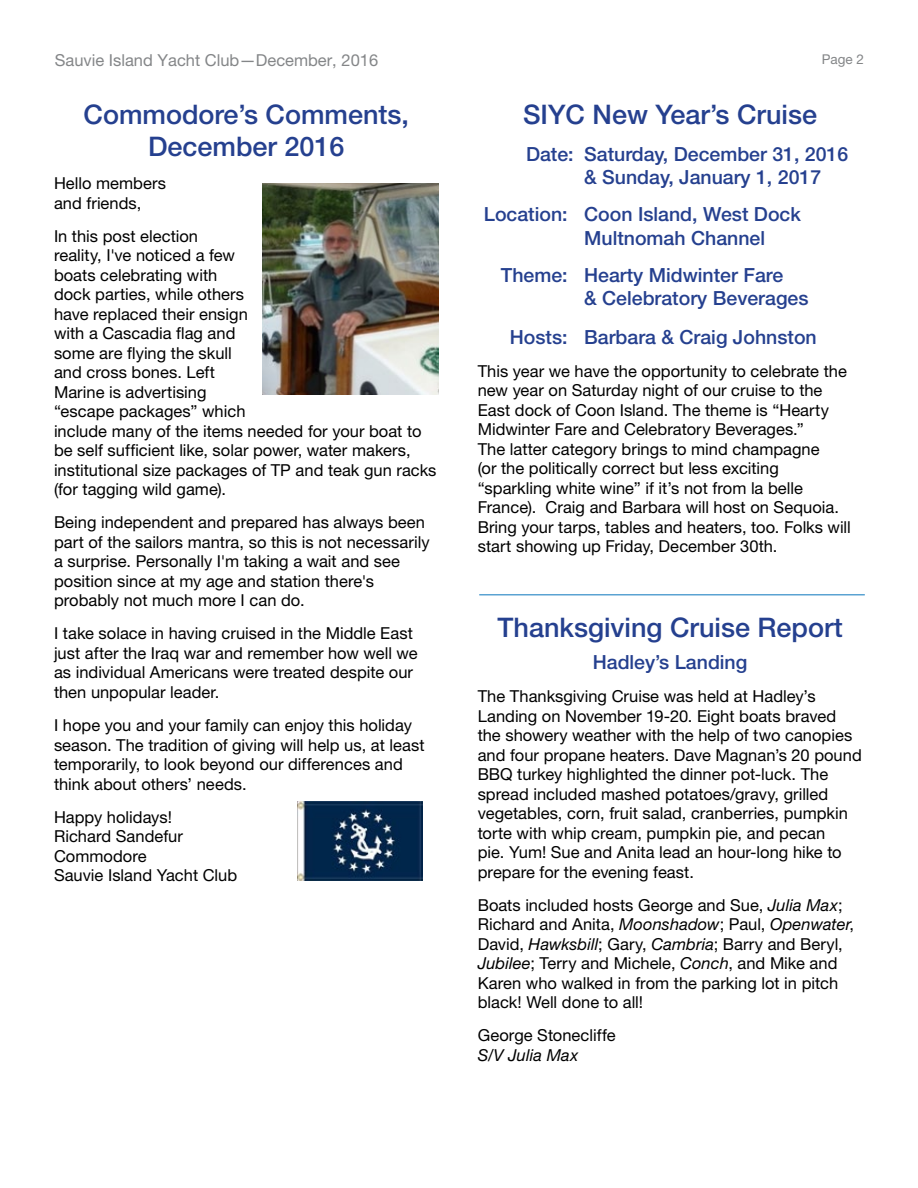
<style>
.page{position:relative;width:918px;height:1188px;background:#fff}
.page>*{position:absolute;margin:0;border:0;box-sizing:border-box;transform-origin:0 0}
.t1{font:500 27px/32.4px "Helvetica Neue LT Pro";color:#25408f;text-align:center}
.t2{font:500 19.5px/23.4px "Helvetica Neue LT Pro";color:#25408f}
.t3{font:16.5px/19.5px "Helvetica Neue LT Pro";color:#000}
.t4{font:16.5px "Helvetica Neue LT Pro";color:#848688}
.t5{font:italic 16.5px "Helvetica Neue LT Pro";letter-spacing:.005em;color:#000}
.t6{font:13.5px "Helvetica Neue LT Pro";color:#848688}
.s1{font-style:italic}
</style>
<div class="page">
<img style="left:262px;top:184px;width:177px;height:210px">
<img style="left:297px;top:802px;width:126px;height:78px">
<hr style="left:479px;top:594px;width:386px;height:2px;background:#5aa3d2">
<p class="t4" style="left:55px;top:50px;width:325px">Sauvie Island Yacht Club—December, 2016</p>
<p class="t6" style="left:822px;top:51px;width:44px">Page 2</p>
<h1 class="t1" style="left:84px;top:98px;width:327px">Commodore’s Comments,<br>December 2016</h1>
<p class="t3" style="left:54px;top:174px;width:114px">Hello members and friends,</p>
<p class="t3" style="left:54px;top:226px;width:384px">In this post election<br>reality, I've noticed a few<br>boats celebrating with<br>dock parties, while others<br>have replaced their ensign<br>with a Cascadia flag and<br>some are flying the skull<br>and cross bones. Left<br>Marine is advertising<br>“escape packages” which<br>include many of the items needed for your boat to be self sufficient like, solar power, water makers, institutional size packages of TP and teak gun racks (for tagging wild game).</p>
<p class="t3" style="left:54px;top:513px;width:377px">Being independent and prepared has always been part of the sailors mantra, so this is not necessarily a surprise. Personally I'm taking a wait and see position since at my age and station there's probably not much more I can do.</p>
<p class="t3" style="left:54px;top:624px;width:365px">I take solace in having cruised in the Middle East just after the Iraq war and remember how well we as individual Americans were treated despite our then unpopular leader.</p>
<p class="t3" style="left:54px;top:715px;width:372px">I hope you and your family can enjoy this holiday season. The tradition of giving will help us, at least temporarily, to look beyond our differences and think about others’ needs.</p>
<p class="t3" style="left:54px;top:807px;width:185px">Happy holidays!<br>Richard Sandefur<br>Commodore<br>Sauvie Island Yacht Club</p>
<h1 class="t1" style="left:523px;top:98px;width:296px">SIYC New Year’s Cruise</h1>
<p class="t2" style="left:584px;top:142px;width:266px;text-indent:-58px">Date: Saturday, December 31, 2016 &amp; Sunday, January 1, 2017</p>
<p class="t2" style="left:584px;top:202px;width:218px;text-indent:-100px">Location: Coon Island, West Dock<br>Multnomah Channel</p>
<p class="t2" style="left:584px;top:263px;width:226px;text-indent:-83px">Theme: Hearty Midwinter Fare<br>&amp; Celebratory Beverages</p>
<p class="t2" style="left:510px;top:325px;width:308px">Hosts: Barbara &amp; Craig Johnston</p>
<p class="t3" style="left:478px;top:361px;width:375px">This year we have the opportunity to celebrate the new year on Saturday night of our cruise to the East dock of Coon Island. The theme is “Hearty Midwinter Fare and Celebratory Beverages.”<br>The latter category brings to mind champagne<br>(or the politically correct but less exciting “sparkling white wine” if it’s not from la belle France). Craig and Barbara will host on Sequoia.<br>Bring your tarps, tables and heaters, too. Folks will start showing up Friday, December 30th.</p>
<h1 class="t1" style="left:498px;top:611px;width:347px">Thanksgiving Cruise Report</h1>
<p class="t2" style="left:593px;top:651px;width:156px">Hadley’s Landing</p>
<p class="t3" style="left:478px;top:687px;width:386px">The Thanksgiving Cruise was held at Hadley’s Landing on November 19-20. Eight boats braved the showery weather with the help of two canopies and four propane heaters. Dave Magnan’s 20 pound BBQ turkey highlighted the dinner pot-luck. The spread included mashed potatoes/gravy, grilled vegetables, corn, fruit salad, cranberries, pumpkin torte with whip cream, pumpkin pie, and pecan<br>pie. Yum! Sue and Anita lead an hour-long hike to prepare for the evening feast.</p>
<p class="t3" style="left:478px;top:895px;width:378px">Boats included hosts George and Sue, <span class="s1">Julia Max</span>; Richard and Anita, <span class="s1">Moonshadow</span>; Paul, <span class="s1">Openwater</span>, David, <span class="s1">Hawksbill</span>; Gary, <span class="s1">Cambria</span>; Barry and Beryl, <span class="s1">Jubilee</span>; Terry and Michele, <span class="s1">Conch</span>, and Mike and Karen who walked in from the parking lot in pitch black! Well done to all!</p>
<p class="t3" style="left:478px;top:1026px;width:139px">George Stonecliffe</p>
<p class="t5" style="left:478px;top:1045px;width:102px">S/V Julia Max</p>
</div>
